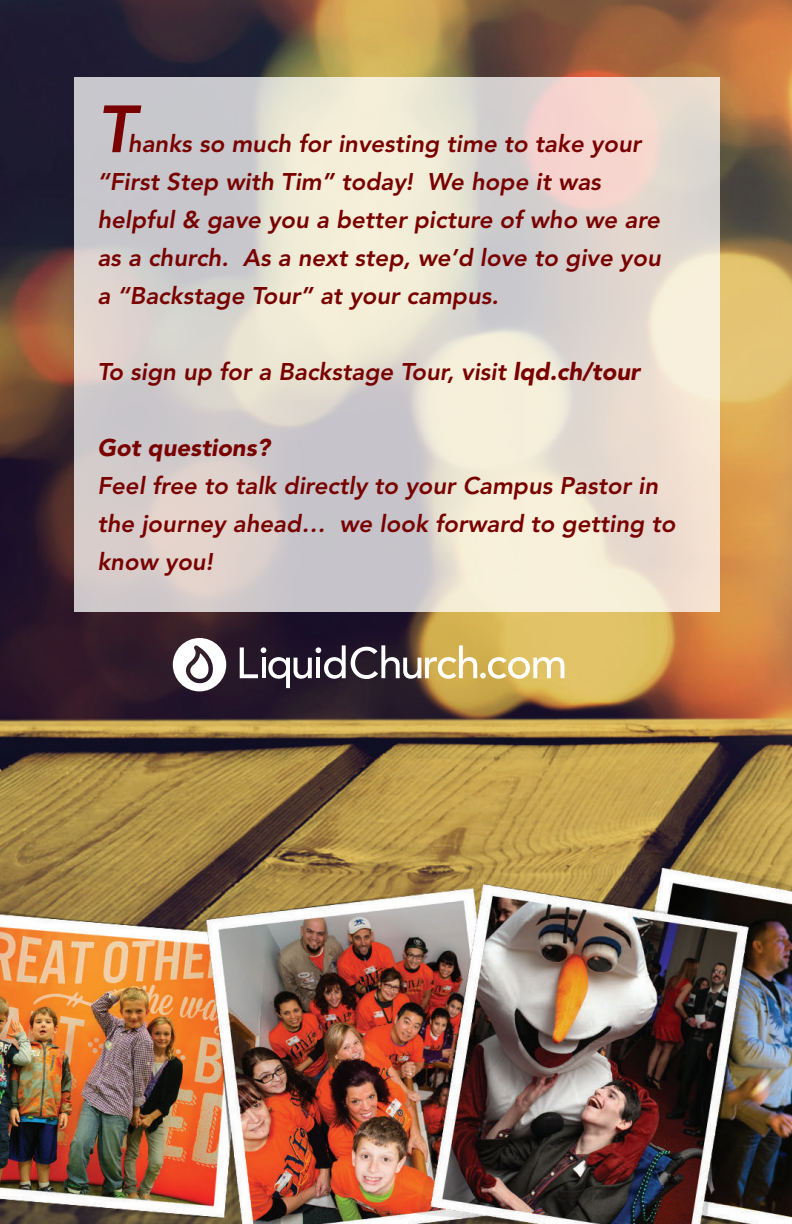
<style>
.page{position:relative;width:792px;height:1224px;background:#fff}
.page>*{position:absolute;margin:0;border:0;box-sizing:border-box;transform-origin:0 0}
.t1{font:italic 800 66px "Avenir LTCE";color:#790100}
.t2{font:italic 800 24px/38px "Avenir LTCE";color:#790100}
.t3{font:italic 900 24px "Avenir LTCE";color:#790100}
.s1{font-weight:900}
</style>
<div class="page">
<img style="left:0;top:0;width:792px;height:1224px">
<svg style="left:75px;top:77px;width:645px;height:535px"></svg>
<svg style="left:173px;top:638px;width:53px;height:53px"></svg>
<svg style="left:240px;top:645px;width:324px;height:43px"></svg>
<h1 class="t1" style="left:97px;top:90px;width:39px">T</h1>
<p class="t2" style="left:97px;top:125px;width:565px;text-indent:31px">hanks so much for investing time to take your “First Step with Tim” today! We hope it was helpful &amp; gave you a better picture of who we are as a church. As a next step, we’d love to give you a “Backstage Tour” at your campus.</p>
<p class="t2" style="left:97px;top:353px;width:544px">To sign up for a Backstage Tour, visit <span class="s1">lqd.ch/tour</span></p>
<p class="t3" style="left:97px;top:433px;width:174px">Got questions?</p>
<p class="t2" style="left:97px;top:467px;width:580px">Feel free to talk directly to your Campus Pastor in the journey ahead… we look forward to getting to know you!</p>
</div>
